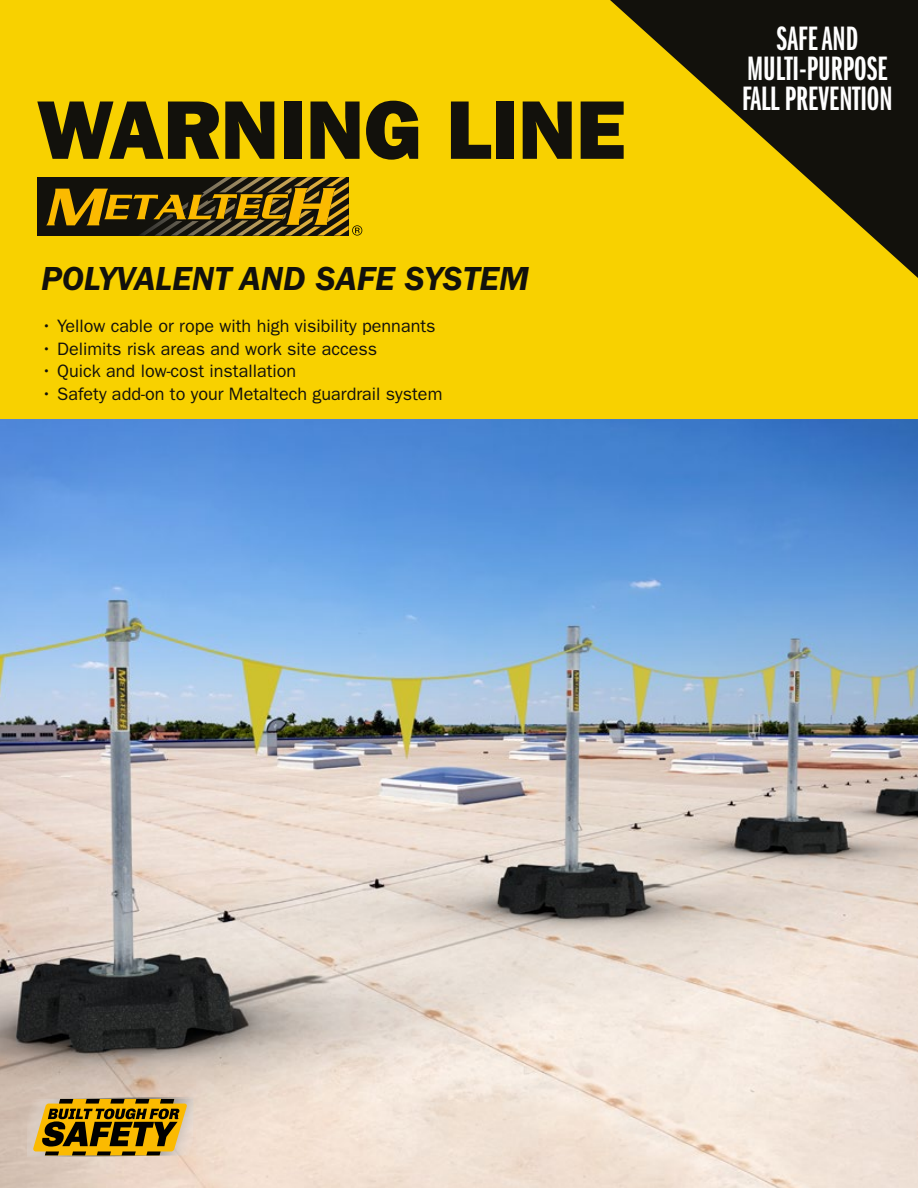
<style>
.page{position:relative;width:918px;height:1188px;background:#fff}
.page>*{position:absolute;margin:0;border:0;box-sizing:border-box;transform-origin:0 0}
.t1{font:83.55px "ITC Franklin Gothic Std Hvy";color:#12110c}
.t2{font:35.1px/30px "ITC Franklin Gothic Std Dm X Cp";color:#fff;text-align:center}
.t3{font:italic 600 34.5px "ITC Franklin Gothic Std";color:#12110c}
.t4{font:18px "ITC Franklin Gothic Std";color:#12110c}
</style>
<div class="page">
<img style="left:0;top:419px;width:918px;height:769px">
<svg style="left:27px;top:1097px;width:166px;height:60px;background:#9f7e28"></svg>
<svg style="left:0;top:0;width:918px;height:419px;background:#ddba01"></svg>
<div style="left:37px;top:177px;width:312px;height:59px;background:#12110c"></div>
<svg style="left:46px;top:177px;width:316px;height:59px"></svg>
<h1 class="t1" style="left:37px;top:81px;width:591px">WARNING LINE</h1>
<h3 class="t3" style="left:41px;top:259px;width:490px">POLYVALENT AND SAFE SYSTEM</h3>
<p class="t4" style="left:41px;top:316px;width:396px">• Yellow cable or rope with high visibility pennants</p>
<p class="t4" style="left:41px;top:338px;width:338px">• Delimits risk areas and work site access</p>
<p class="t4" style="left:41px;top:361px;width:257px">• Quick and low-cost installation</p>
<p class="t4" style="left:41px;top:383px;width:403px">• Safety add-on to your Metaltech guardrail system</p>
<h2 class="t2" style="left:742px;top:24px;width:152px">SAFE AND<br>MULTI-PURPOSE<br>FALL PREVENTION</h2>
</div>
